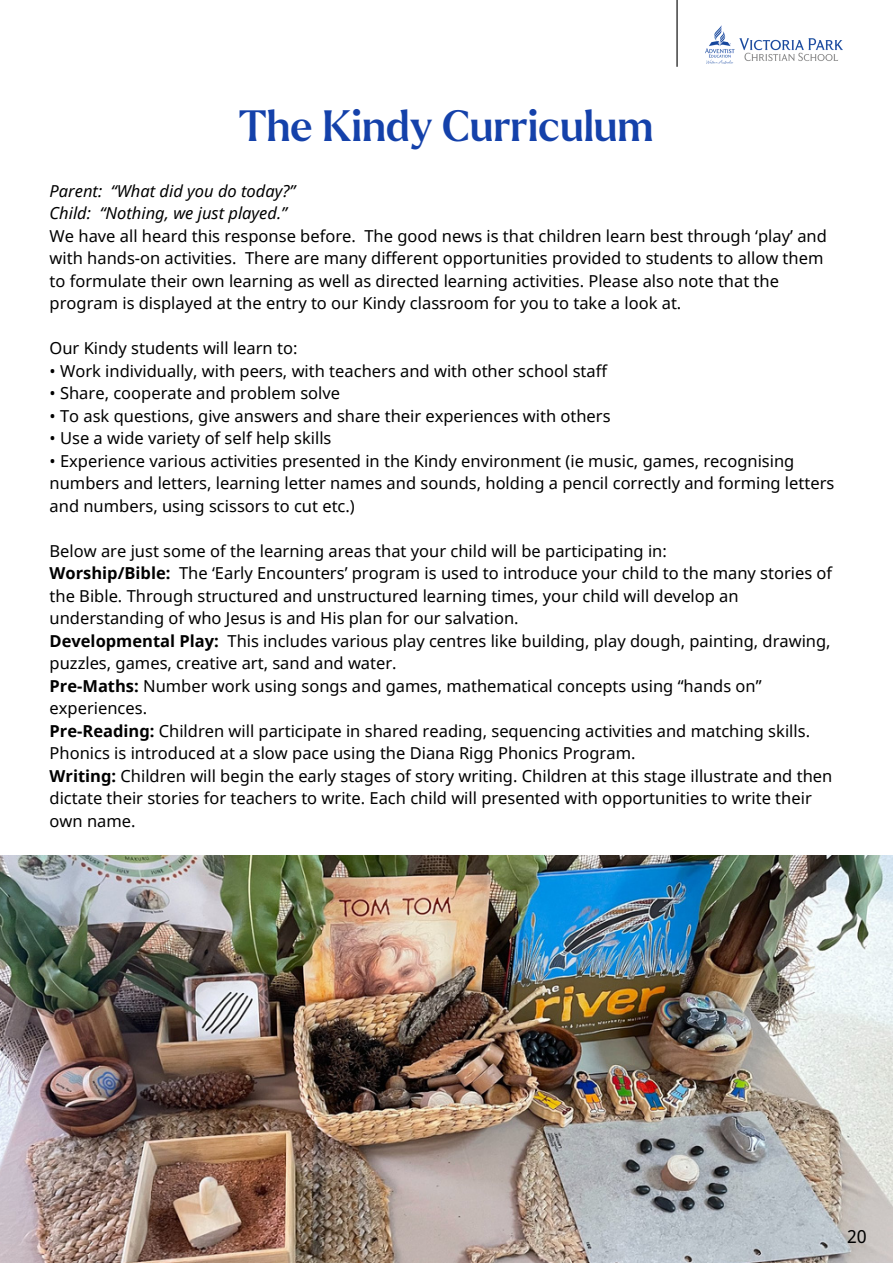
<style>
.page{position:relative;width:893px;height:1264px;background:#fff}
.page>*{position:absolute;margin:0;border:0;box-sizing:border-box;transform-origin:0 0}
.t1{font:500 42.6px "Larken";color:#1441aa}
.t2{font:18px "Noto Sans";color:#000}
.t3{font:16.5px/22.5px "Noto Sans";color:#000}
.t4{font:italic 16.5px "Noto Sans";color:#000}
.s1{font-weight:700}
</style>
<div class="page">
<hr style="left:676px;top:0;width:1px;height:67px;background:#000">
<img style="left:705px;top:26px;width:137px;height:37px">
<img style="left:0;top:855px;width:892px;height:407px">
<p class="t1" style="left:239px;top:104px;width:415px">The Kindy Curriculum</p>
<p class="t4" style="left:50px;top:179px;width:247px">Parent: “What did you do today?”</p>
<p class="t4" style="left:50px;top:202px;width:239px">Child: “Nothing, we just played.”</p>
<p class="t3" style="left:50px;top:224px;width:778px">We have all heard this response before. The good news is that children learn best through ‘play’ and with hands-on activities. There are many different opportunities provided to students to allow them to formulate their own learning as well as directed learning activities. Please also note that the program is displayed at the entry to our Kindy classroom for you to take a look at.</p>
<p class="t3" style="left:50px;top:336px;width:249px">Our Kindy students will learn to:</p>
<p class="t3" style="left:50px;top:359px;width:559px">• Work individually, with peers, with teachers and with other school staff</p>
<p class="t3" style="left:50px;top:381px;width:292px">• Share, cooperate and problem solve</p>
<p class="t3" style="left:50px;top:404px;width:562px">• To ask questions, give answers and share their experiences with others</p>
<p class="t3" style="left:50px;top:426px;width:283px">• Use a wide variety of self help skills</p>
<p class="t3" style="left:50px;top:449px;width:786px">• Experience various activities presented in the Kindy environment (ie music, games, recognising numbers and letters, learning letter names and sounds, holding a pencil correctly and forming letters and numbers, using scissors to cut etc.)</p>
<p class="t3" style="left:50px;top:539px;width:618px">Below are just some of the learning areas that your child will be participating in:</p>
<p class="t3" style="left:50px;top:561px;width:784px"><span class="s1">Worship/Bible:</span> The ‘Early Encounters’ program is used to introduce your child to the many stories of the Bible. Through structured and unstructured learning times, your child will develop an understanding of who Jesus is and His plan for our salvation.</p>
<p class="t3" style="left:50px;top:629px;width:782px"><span class="s1">Developmental Play:</span> This includes various play centres like building, play dough, painting, drawing, puzzles, games, creative art, sand and water.</p>
<p class="t3" style="left:50px;top:674px;width:713px"><span class="s1">Pre-Maths:</span> Number work using songs and games, mathematical concepts using “hands on” experiences.</p>
<p class="t3" style="left:50px;top:719px;width:762px"><span class="s1">Pre-Reading:</span> Children will participate in shared reading, sequencing activities and matching skills.<br>Phonics is introduced at a slow pace using the Diana Rigg Phonics Program.</p>
<p class="t3" style="left:50px;top:764px;width:784px"><span class="s1">Writing:</span> Children will begin the early stages of story writing. Children at this stage illustrate and then dictate their stories for teachers to write. Each child will presented with opportunities to write their own name.</p>
<p class="t2" style="left:847px;top:1223px;width:21px">20</p>
</div>
